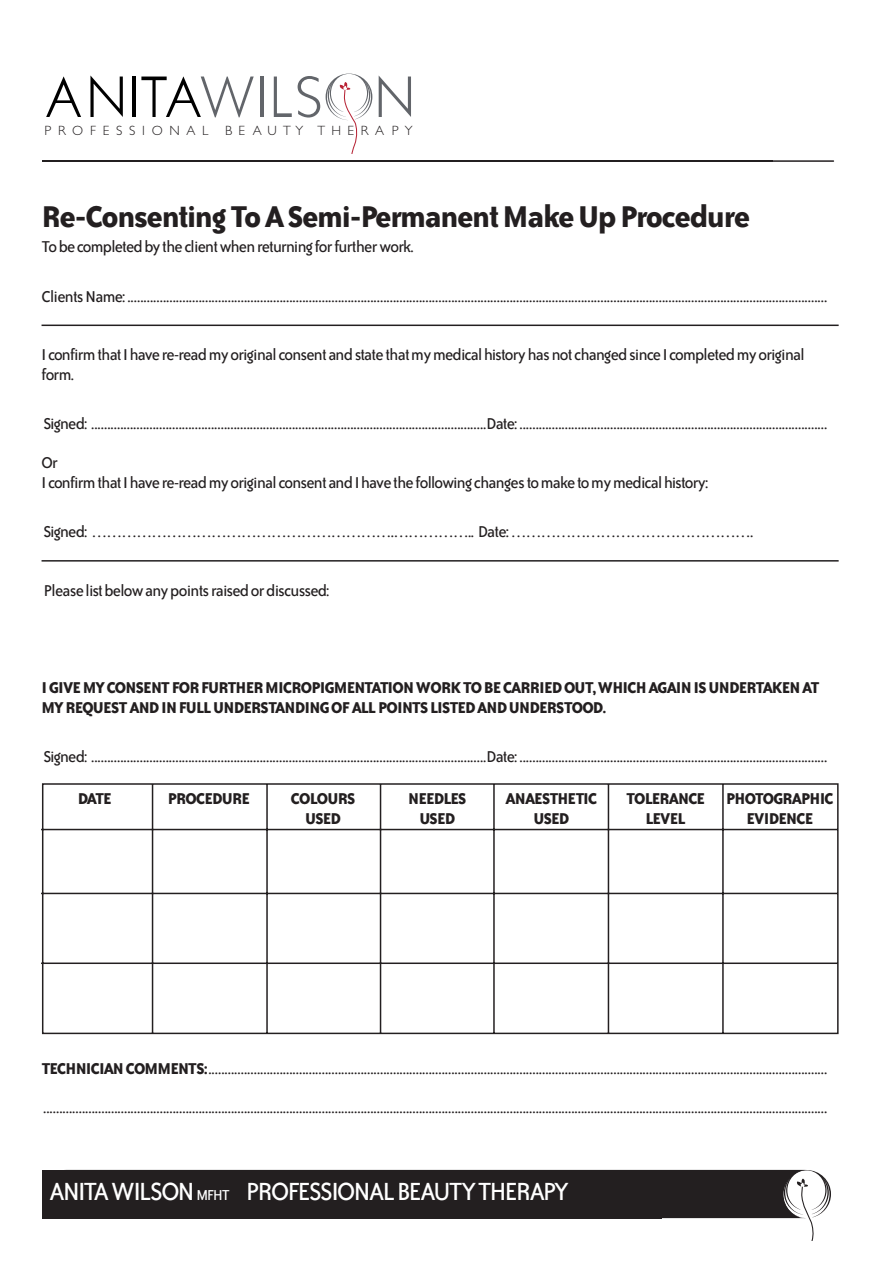
<style>
.page{position:relative;width:893px;height:1263px;background:#fff}
.page>*{position:absolute;margin:0;border:0;box-sizing:border-box;transform-origin:0 0}
.t1{font:700 34.5px "Bailey Sans ITC";letter-spacing:-.04em;color:#231f20}
.t2{font:28.5px "Bailey Sans ITC";letter-spacing:-.055em;color:#fff}
.t3{font:18px/39px "Bailey Sans ITC";letter-spacing:-.04em;color:#231f20}
.t4{font:700 18px/19.5px "Bailey Sans ITC";letter-spacing:-.04em;color:#231f20;text-align:center}
.t5{font:300 13.5px "Gill Sans";letter-spacing:.5em;color:#231f20}
.s1{font-weight:700}
.s2{font-size:16.5px}
</style>
<div class="page">
<div style="left:43px;top:1170px;width:785px;height:48px;background:#231f20;border-radius:24px"></div>
<svg style="left:782px;top:1170px;width:49px;height:70px"></svg>
<svg style="left:46px;top:76px;width:35px;height:41px"></svg>
<svg style="left:90px;top:75px;width:33px;height:42px"></svg>
<svg style="left:379px;top:76px;width:32px;height:41px"></svg>
<hr style="left:133px;top:77px;width:3px;height:40px;background:#000">
<svg style="left:141px;top:76px;width:113px;height:41px"></svg>
<hr style="left:260px;top:77px;width:3px;height:40px;background:#62656a">
<svg style="left:274px;top:77px;width:18px;height:40px"></svg>
<svg style="left:298px;top:76px;width:22px;height:42px"></svg>
<svg style="left:326px;top:74px;width:46px;height:80px"></svg>
<hr style="left:43px;top:160px;width:729px;height:2px;background:#231f20">
<hr style="left:758px;top:160px;width:76px;height:2px;background:#231f20">
<hr style="left:42px;top:325px;width:797px;height:1px;background:#231f20">
<hr style="left:42px;top:560px;width:797px;height:2px;background:#231f20">
<svg style="left:41px;top:783px;width:798px;height:252px"></svg>
<p class="t5" style="left:44px;top:125px;width:370px">PROFESSIONAL BEAUTY THERAPY</p>
<h1 class="t1" style="left:42px;top:203px;width:710px">Re-Consenting To A Semi-Permanent Make Up Procedure</h1>
<p class="t3" style="left:42px;top:228px;width:374px">To be completed by the client when returning for further work.</p>
<p class="t3" style="left:42px;top:278px;width:787px">Clients Name:........................................................................................................................................................................................................................</p>
<p class="t3" style="left:42px;top:346px;width:765px;line-height:19.5px">I confirm that I have re-read my original consent and state that my medical history has not changed since I completed my original form.</p>
<p class="t3" style="left:42px;top:405px;width:787px">Signed: ..........................................................................................................................Date: ...............................................................................................<br>Or</p>
<p class="t3" style="left:42px;top:464px;width:668px">I confirm that I have re-read my original consent and I have the following changes to make to my medical history:</p>
<p class="t3" style="left:43px;top:513px;width:712px">Signed: …………………………………………………….…………….. Date: ………………………………………….</p>
<p class="t3" style="left:44px;top:572px;width:287px">Please list below any points raised or discussed:</p>
<p class="t4" style="left:42px;top:679px;width:780px;text-align:left">I GIVE MY CONSENT FOR FURTHER MICROPIGMENTATION WORK TO BE CARRIED OUT, WHICH AGAIN IS UNDERTAKEN AT<br>MY REQUEST AND IN FULL UNDERSTANDING OF ALL POINTS LISTED AND UNDERSTOOD.</p>
<p class="t3" style="left:43px;top:738px;width:785px">Signed: ..........................................................................................................................Date: ...............................................................................................</p>
<p class="t4" style="left:78px;top:790px;width:35px">DATE</p>
<p class="t4" style="left:168px;top:790px;width:84px">PROCEDURE</p>
<p class="t4" style="left:291px;top:790px;width:66px">COLOURS<br>USED</p>
<p class="t4" style="left:408px;top:790px;width:60px">NEEDLES<br>USED</p>
<p class="t4" style="left:506px;top:790px;width:93px">ANAESTHETIC<br>USED</p>
<p class="t4" style="left:626px;top:790px;width:80px">TOLERANCE<br>LEVEL</p>
<p class="t4" style="left:726px;top:790px;width:109px">PHOTOGRAPHIC<br>EVIDENCE</p>
<p class="t3" style="left:42px;top:1050px;width:787px"><span class="s1">TECHNICIAN COMMENTS:</span>............................................................................................................................................................................................... ..................................................................................................................................................................................................................................................</p>
<h2 class="t2" style="left:49px;top:1179px;width:521px">ANITA WILSON <span class="s2">MFHT</span> PROFESSIONAL BEAUTY THERAPY</h2>
</div>
